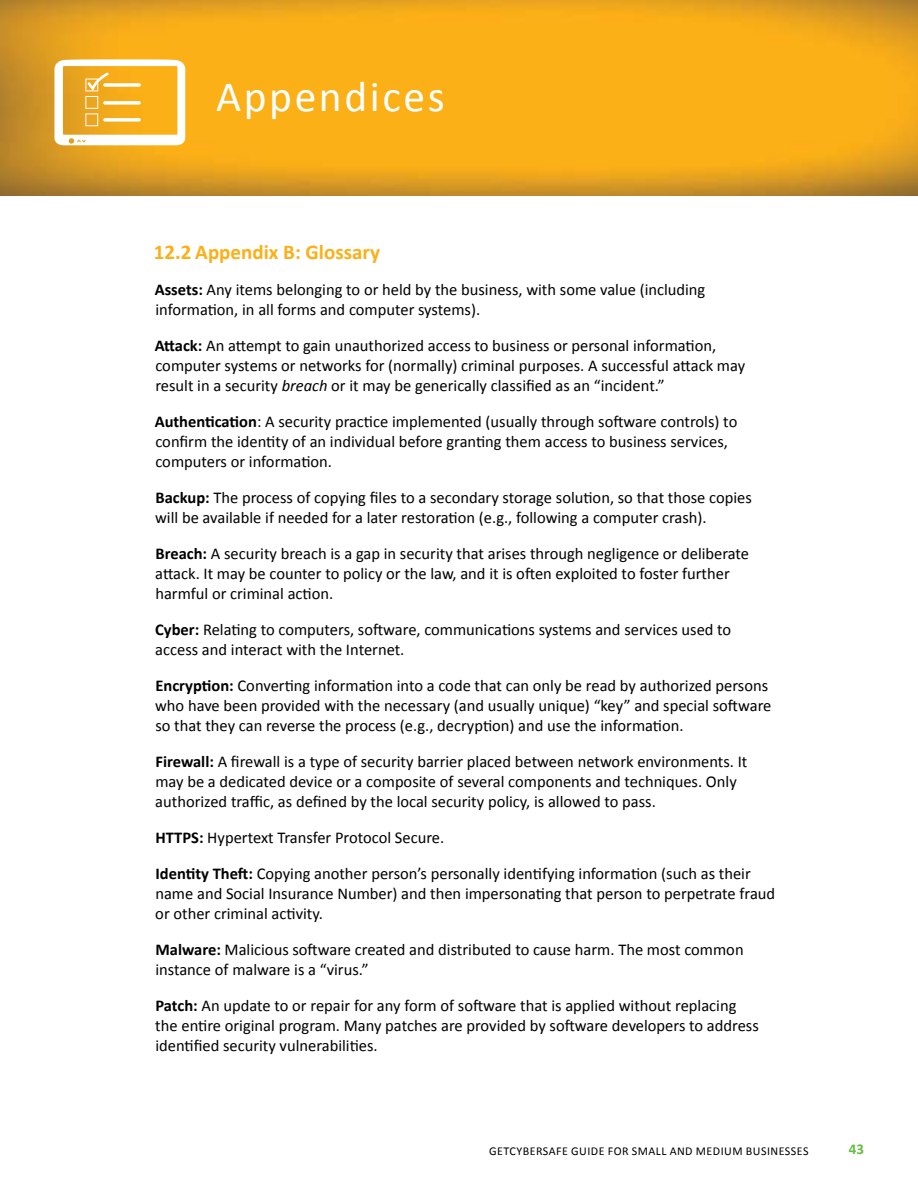
<style>
.page{position:relative;width:918px;height:1188px;background:#fff}
.page>*{position:absolute;margin:0;border:0;box-sizing:border-box;transform-origin:0 0}
.t1{font:43.5px "Calibri";letter-spacing:.06em;color:#fff}
.t2{font:700 21px "Calibri";color:#fcaf17}
.t3{font:16.5px/19.8px "Calibri";color:#000}
.t4{font:700 15px "Calibri";color:#68bd46}
.t5{font:12px "Calibri";letter-spacing:.04em;color:#000}
.s1{font-weight:700}
.s2{font-style:italic}
</style>
<div class="page">
<img style="left:0;top:0;width:918px;height:196px">
<svg style="left:54px;top:59px;width:131px;height:86px"></svg>
<h1 class="t1" style="left:216px;top:69px;width:230px">Appendices</h1>
<p class="t2" style="left:154px;top:238px;width:228px">12.2 Appendix B: Glossary</p>
<p class="t3" style="left:155px;top:280px;width:552px"><span class="s1">Assets:</span> Any items belonging to or held by the business, with some value (including information, in all forms and computer systems).</p>
<p class="t3" style="left:155px;top:336px;width:592px"><span class="s1">Attack:</span> An attempt to gain unauthorized access to business or personal information, computer systems or networks for (normally) criminal purposes. A successful attack may result in a security <span class="s2">breach</span> or it may be generically classified as an “incident.”</p>
<p class="t3" style="left:155px;top:412px;width:584px"><span class="s1">Authentication</span>: A security practice implemented (usually through software controls) to confirm the identity of an individual before granting them access to business services, computers or information.</p>
<p class="t3" style="left:155px;top:488px;width:598px"><span class="s1">Backup:</span> The process of copying files to a secondary storage solution, so that those copies will be available if needed for a later restoration (e.g., following a computer crash).</p>
<p class="t3" style="left:155px;top:544px;width:595px"><span class="s1">Breach:</span> A security breach is a gap in security that arises through negligence or deliberate attack. It may be counter to policy or the law, and it is often exploited to foster further harmful or criminal action.</p>
<p class="t3" style="left:155px;top:620px;width:578px"><span class="s1">Cyber:</span> Relating to computers, software, communications systems and services used to access and interact with the Internet.</p>
<p class="t3" style="left:155px;top:676px;width:618px"><span class="s1">Encryption:</span> Converting information into a code that can only be read by authorized persons who have been provided with the necessary (and usually unique) “key” and special software so that they can reverse the process (e.g., decryption) and use the information.</p>
<p class="t3" style="left:155px;top:752px;width:594px"><span class="s1">Firewall:</span> A firewall is a type of security barrier placed between network environments. It may be a dedicated device or a composite of several components and techniques. Only authorized traffic, as defined by the local security policy, is allowed to pass.</p>
<p class="t3" style="left:156px;top:828px;width:290px"><span class="s1">HTTPS:</span> Hypertext Transfer Protocol Secure.</p>
<p class="t3" style="left:155px;top:864px;width:621px"><span class="s1">Identity Theft:</span> Copying another person’s personally identifying information (such as their name and Social Insurance Number) and then impersonating that person to perpetrate fraud or other criminal activity.</p>
<p class="t3" style="left:155px;top:940px;width:590px"><span class="s1">Malware:</span> Malicious software created and distributed to cause harm. The most common instance of malware is a “virus.”</p>
<p class="t3" style="left:155px;top:996px;width:605px"><span class="s1">Patch:</span> An update to or repair for any form of software that is applied without replacing the entire original program. Many patches are provided by software developers to address identified security vulnerabilities.</p>
<p class="t5" style="left:489px;top:1143px;width:320px">GetCyberSafe Guide for Small and M edium Businesses</p>
<p class="t4" style="left:849px;top:1139px;width:17px">43</p>
</div>
